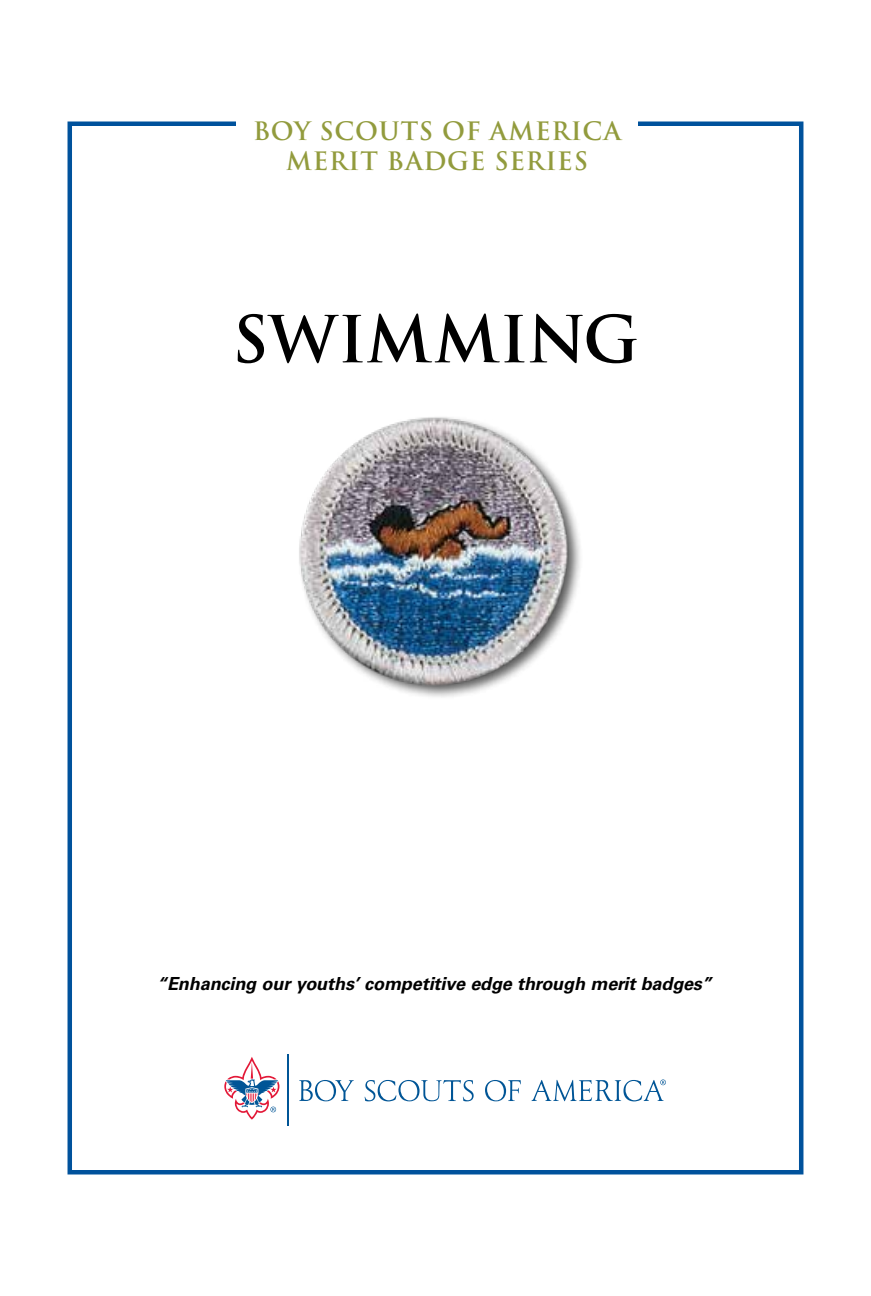
<style>
.page{position:relative;width:871px;height:1296px;background:#fff}
.page>*{position:absolute;margin:0;border:0;box-sizing:border-box;transform-origin:0 0}
.t1{font:700 63px "Trajan Pro";color:#000}
.t2{font:700 24.75px/29.2px "Trajan Pro";letter-spacing:.03em;color:#929b3d;text-align:center}
.t3{font:italic 700 18px "Univers LT Std";letter-spacing:-.005em;color:#000}
</style>
<div class="page">
<div style="left:68px;top:122px;width:735px;height:1052px;border:4px solid #00529c"></div>
<div style="left:236px;top:107px;width:402px;height:77px;background:#fff"></div>
<div style="left:297px;top:414px;width:285px;height:286px;background:#000;opacity:.65"></div>
<img style="left:298px;top:414px;width:274px;height:278px">
<svg style="left:299px;top:1080px;width:55px;height:21px"></svg>
<svg style="left:365px;top:1080px;width:108px;height:21px"></svg>
<svg style="left:485px;top:1080px;width:36px;height:21px"></svg>
<svg style="left:531px;top:1079px;width:135px;height:22px"></svg>
<svg style="left:224px;top:1057px;width:55px;height:63px"></svg>
<hr style="left:287px;top:1054px;width:1px;height:71px;background:#005596">
<h2 class="t2" style="left:253px;top:117px;width:369px">BOY SCOUTS OF AMERICA<br>MERIT BADGE SERIES</h2>
<h1 class="t1" style="left:232px;top:300px;width:408px">SWIMMING</h1>
<p class="t3" style="left:157px;top:974px;width:556px">“Enhancing our youths’ competitive edge through merit badges”</p>
</div>
